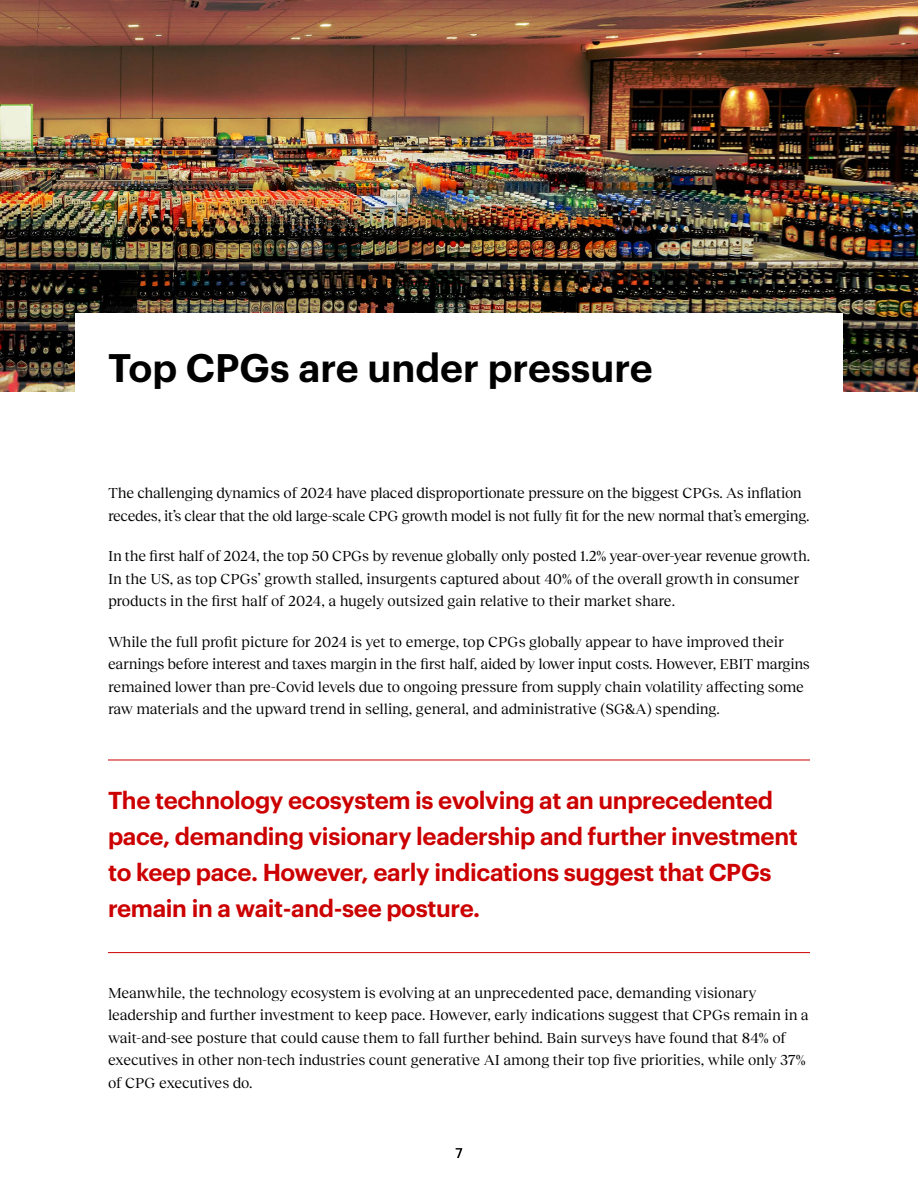
<style>
.page{position:relative;width:918px;height:1188px;background:#fff}
.page>*{position:absolute;margin:0;border:0;box-sizing:border-box;transform-origin:0 0}
.Article_Divider-Title{font:600 39px "Graphik";color:#000}
.Callout_Attribution{font:600 24px/36px "Graphik";letter-spacing:-.015em;color:#c00}
.Body_Text{font:15px/22.5px "Reckless Neue";letter-spacing:-.01em;color:#000}
.t1{font:13.5px "Graphik";color:#000}
</style>
<div class="page">
<img style="left:0;top:0;width:918px;height:391px">
<hr style="left:108px;top:760px;width:702px;height:1px;background:#c00">
<hr style="left:108px;top:952px;width:702px;height:1px;background:#c00">
<div style="left:75px;top:313px;width:768px;height:84px;background:#fff"></div>
<p class="Article_Divider-Title" style="left:108px;top:338px;width:546px">Top CPGs are under pressure</p>
<p class="Body_Text" style="left:108px;top:481px;width:703px">The challenging dynamics of 2024 have placed disproportionate pressure on the biggest CPGs. As inflation recedes, it’s clear that the old large-scale CPG growth model is not fully fit for the new normal that’s emerging.</p>
<p class="Body_Text" style="left:108px;top:544px;width:704px">In the first half of 2024, the top 50 CPGs by revenue globally only posted 1.2% year-over-year revenue growth.<br>In the US, as top CPGs’ growth stalled, insurgents captured about 40% of the overall growth in consumer products in the first half of 2024, a hugely outsized gain relative to their market share.</p>
<p class="Body_Text" style="left:108px;top:629px;width:703px">While the full profit picture for 2024 is yet to emerge, top CPGs globally appear to have improved their earnings before interest and taxes margin in the first half, aided by lower input costs. However, EBIT margins remained lower than pre-Covid levels due to ongoing pressure from supply chain volatility affecting some raw materials and the upward trend in selling, general, and administrative (SG&amp;A) spending.</p>
<p class="Callout_Attribution" style="left:108px;top:780px;width:691px">The technology ecosystem is evolving at an unprecedented pace, demanding visionary leadership and further investment to keep pace. However, early indications suggest that CPGs remain in a wait-and-see posture.</p>
<p class="Body_Text" style="left:108px;top:980px;width:702px">Meanwhile, the technology ecosystem is evolving at an unprecedented pace, demanding visionary leadership and further investment to keep pace. However, early indications suggest that CPGs remain in a wait-and-see posture that could cause them to fall further behind. Bain surveys have found that 84% of executives in other non-tech industries count generative AI among their top five priorities, while only 37% of CPG executives do.</p>
<p class="t1" style="left:455px;top:1143px;width:9px">7</p>
</div>
